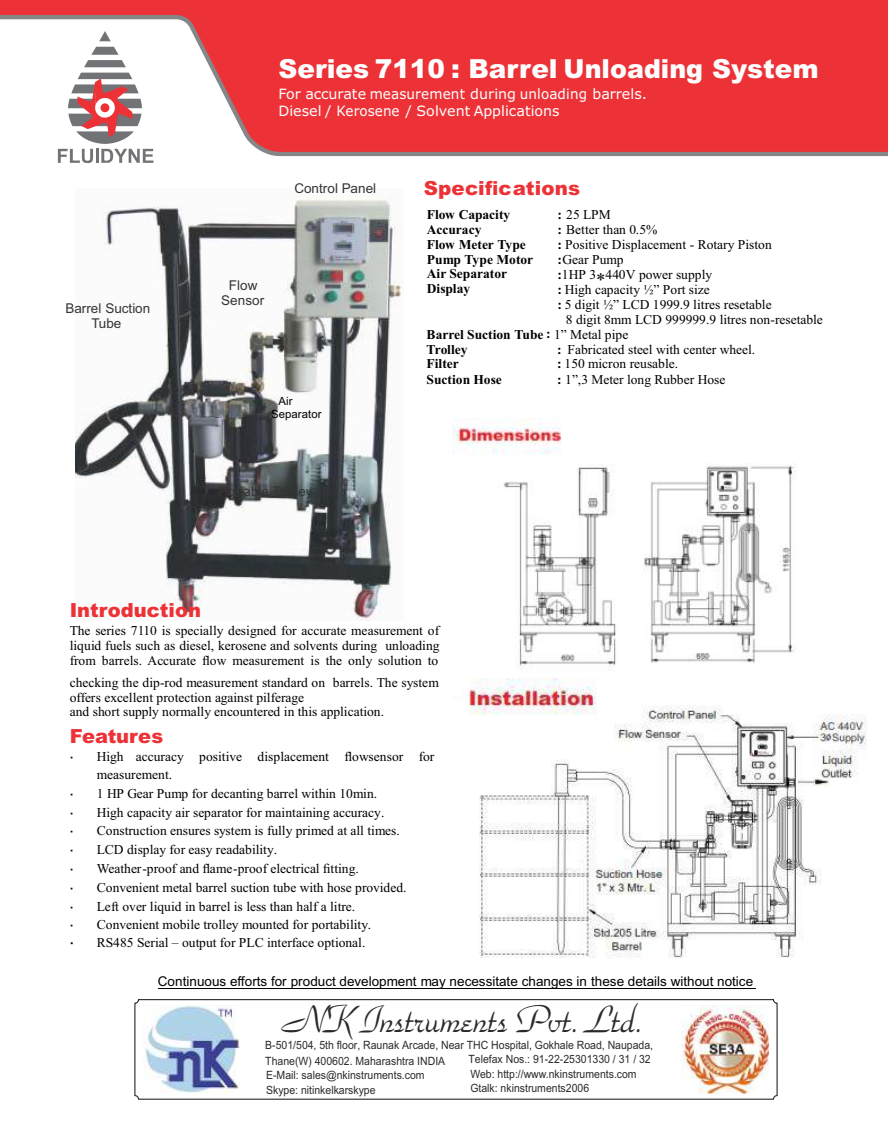
<style>
.page{position:relative;width:895px;height:1128px;background:#fff}
.page>*{position:absolute;margin:0;border:0;box-sizing:border-box;transform-origin:0 0}
.t1{font:40.65px "Park Avenue BT";color:#2b2a29;scale:.92 1}
.t2{font:900 26.25px "Arial";color:#fefeff}
.t3{font:900 19.5px "Arial";color:#ec3237}
.t4{font:14.25px/16.4px "Verdana";color:#fefeff}
.t5{font:13.5px/18.6px "Times New Roman";color:#000}
.t6{font:700 13.5px/15px "Times New Roman";color:#000}
.t7{font:13.5px "Arial";color:#000}
.t8{font:13.5px/15.1px "Arial";color:#363435;text-align:center}
.t9{font:11.4px/15.3px "Arial Unicode MS";color:#2b2a29;scale:.92 1}
.t10{font:11.4px "Arial";color:#2b2a29;scale:.92 1}
.t11{font:11.4px/12.9px "Arial";letter-spacing:.01em;color:#000}
.s1{font-weight:700}
.s2{font-size:18.75px}
.s3{font-weight:400}
</style>
<div class="page">
<svg style="left:57px;top:152px;width:830px;height:4px;fill:#848688"></svg>
<svg style="left:0;top:0;width:887px;height:152px;fill:#ec3237"></svg>
<svg style="left:99px;top:31px;width:12px;height:10px"></svg>
<svg style="left:84px;top:47px;width:42px;height:20px"></svg>
<svg style="left:58px;top:73px;width:95px;height:90px"></svg>
<img style="left:75px;top:197px;width:326px;height:423px">
<img style="left:452px;top:418px;width:344px;height:251px">
<img style="left:469px;top:679px;width:398px;height:310px">
<div style="left:147px;top:968px;width:599px;height:30px;background:#fff"></div>
<hr style="left:158px;top:988px;width:597px;height:1px;background:#000">
<div style="left:134px;top:999px;width:643px;height:101px;border:1px solid #2b2a29;border-radius:4px"></div>
<img style="left:143px;top:1006px;width:96px;height:86px">
<img style="left:681px;top:1005px;width:87px;height:90px">
<h2 class="t2" style="left:278px;top:59px;width:541px">Series 7110 : Barrel Unloading System</h2>
<p class="t4" style="left:278px;top:87px;width:370px">For accurate measurement during unloading barrels.<br>Diesel / Kerosene / Solvent Applications</p>
<p class="t8" style="left:65px;top:302px;width:86px">Barrel Suction<br>Tube</p>
<p class="t8" style="left:221px;top:279px;width:45px">Flow<br>Sensor</p>
<p class="t8" style="left:294px;top:182px;width:83px">Control Panel</p>
<h3 class="t3" style="left:423px;top:181px;width:158px">Specifications</h3>
<p class="t5" style="left:557px;top:206px;width:55px"><span class="s1">:</span> 25 LPM</p>
<p class="t5" style="left:557px;top:222px;width:101px"><span class="s1">:</span> Better than 0.5%</p>
<p class="t5" style="left:557px;top:237px;width:216px"><span class="s1">:</span> Positive Displacement - Rotary Piston</p>
<p class="t5" style="left:557px;top:252px;width:68px"><span class="s1">:</span>Gear Pump</p>
<p class="t5" style="left:557px;top:266px;width:156px"><span class="s1">:</span>1HP 3<span class="s2">*</span>440V power supply</p>
<p class="t5" style="left:557px;top:282px;width:154px"><span class="s1">:</span> High capacity ½” Port size</p>
<p class="t5" style="left:557px;top:297px;width:216px"><span class="s1">:</span> 5 digit ½” LCD 1999.9 litres resetable</p>
<p class="t5" style="left:565px;top:312px;width:258px">8 digit 8mm LCD 999999.9 litres non-resetable</p>
<p class="t6" style="left:426px;top:328px;width:203px">Barrel Suction Tube : <span class="s3">1” Metal pipe</span></p>
<p class="t6" style="left:426px;top:208px;width:108px">Flow Capacity<br>Accuracy<br>Flow Meter Type<br>Pump Type Motor</p>
<p class="t6" style="left:426px;top:267px;width:82px">Air Separator<br>Display</p>
<p class="t6" style="left:426px;top:343px;width:77px">Trolley<br>Filter<br>Suction Hose</p>
<p class="t5" style="left:557px;top:343px;width:199px;line-height:15px"><span class="s1">:</span> Fabricated steel with center wheel. <span class="s1">:</span> 150 micron reusable.<br><span class="s1">:</span> 1”,3 Meter long Rubber Hose</p>
<p class="t11" style="left:271px;top:395px;width:52px;text-indent:8px">Air<br>Separator</p>
<h3 class="t3" style="left:70px;top:603px;width:133px">Introduction</h3>
<p class="t5" style="left:70px;top:624px;width:371px;line-height:15px;text-align:justify">The series 7110 is specially designed for accurate measurement of liquid fuels such as diesel, kerosene and solvents during unloading from barrels. Accurate flow measurement is the only solution to</p>
<p class="t5" style="left:70px;top:676px;width:370px;line-height:15.1px">checking the dip-rod measurement standard on barrels. The system offers excellent protection against pilferage</p>
<p class="t5" style="left:70px;top:704px;width:316px">and short supply normally encountered in this application.</p>
<h3 class="t3" style="left:70px;top:729px;width:95px">Features</h3>
<p class="t5" style="left:97px;top:748px;width:339px">High accuracy positive displacement flowsensor for measurement.<br>1 HP Gear Pump for decanting barrel within 10min.<br>High capacity air separator for maintaining accuracy.<br>Construction ensures system is fully primed at all times.<br>LCD display for easy readability.<br>Weather-proof and flame-proof electrical fitting.<br>Convenient metal barrel suction tube with hose provided.<br>Left over liquid in barrel is less than half a litre.<br>Convenient mobile trolley mounted for portability.<br>RS485 Serial – output for PLC interface optional.</p>
<p class="t7" style="left:158px;top:976px;width:596px">Continuous efforts for product development may necessitate changes in these details without notice</p>
<h1 class="t1" style="left:284px;top:1001px;width:393px">NK Instruments Pvt. Ltd.</h1>
<p class="t9" style="left:265px;top:1039px;width:423px">B-501/504, 5th floor, Raunak Arcade, Near THC Hospital, Gokhale Road, Naupada,<br>Thane(W) 400602. Maharashtra INDIA</p>
<p class="t9" style="left:468px;top:1053px;width:199px">Telefax Nos.: 91-22-25301330 / 31 / 32</p>
<p class="t10" style="left:266px;top:1071px;width:174px">E-Mail: sales@nkinstruments.com</p>
<p class="t10" style="left:470px;top:1070px;width:182px">Web: http://www.nkinstruments.com</p>
<p class="t10" style="left:266px;top:1085px;width:120px">Skype: nitinkelkarskype</p>
<p class="t10" style="left:470px;top:1084px;width:130px">Gtalk: nkinstruments2006</p>
</div>
